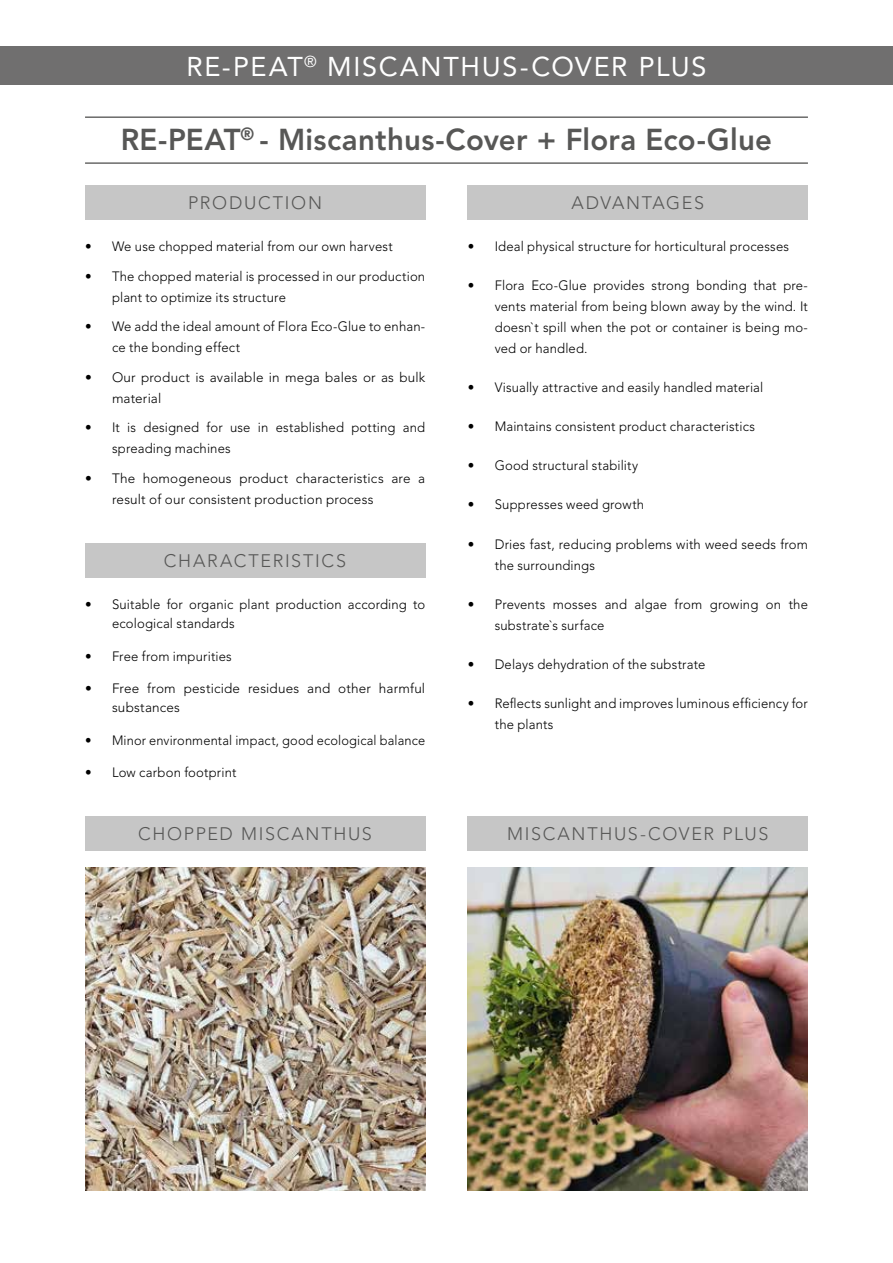
<style>
.page{position:relative;width:893px;height:1263px;background:#fff}
.page>*{position:absolute;margin:0;border:0;box-sizing:border-box;transform-origin:0 0}
.t1{font:800 30px "Avenir LT Std";letter-spacing:.01em;color:#575756}
.t2{font:27px "Avenir LT Std";letter-spacing:.06em;color:#fff}
.t3{font:300 18px "Avenir LT Std";letter-spacing:.095em;color:#575756}
.t4{font:300 13.5px/21px "Avenir LT Std";letter-spacing:.01em;color:#000}
.t5{font:300 13.5px "Avenir LT Std";letter-spacing:.01em;color:#000;scale:.95 1}
</style>
<div class="page">
<div style="left:85px;top:816px;width:340px;height:34px;background:#c6c6c6"></div>
<div style="left:468px;top:816px;width:340px;height:34px;background:#c6c6c6"></div>
<div style="left:0;top:47px;width:893px;height:38px;background:#706f6f"></div>
<hr style="left:85px;top:117px;width:723px;height:1px;background:#575756">
<hr style="left:85px;top:162px;width:723px;height:2px;background:#575756">
<div style="left:85px;top:186px;width:340px;height:34px;background:#c6c6c6"></div>
<div style="left:468px;top:186px;width:340px;height:34px;background:#c6c6c6"></div>
<div style="left:85px;top:543px;width:340px;height:34px;background:#c6c6c6"></div>
<img style="left:85px;top:867px;width:340px;height:324px">
<img style="left:468px;top:867px;width:340px;height:324px">
<h2 class="t2" style="left:186px;top:51px;width:522px">RE-PEAT<sup>®</sup> MISCANTHUS-COVER PLUS</h2>
<h1 class="t1" style="left:121px;top:122px;width:653px">RE-PEAT<sup>®</sup> - Miscanthus-Cover + Flora Eco-Glue</h1>
<h3 class="t3" style="left:188px;top:193px;width:135px">PRODUCTION</h3>
<p class="t4" style="left:85px;top:236px;width:309px">• We use chopped material from our own harvest</p>
<p class="t4" style="left:112px;top:265px;width:315px;text-indent:-27px">• The chopped material is processed in our production plant to optimize its structure</p>
<p class="t4" style="left:112px;top:316px;width:315px;text-indent:-27px">• We add the ideal amount of Flora Eco-Glue to enhan&shy;ce the bonding effect</p>
<p class="t4" style="left:112px;top:366px;width:315px;text-indent:-27px">• Our product is available in mega bales or as bulk material</p>
<p class="t4" style="left:112px;top:417px;width:315px;text-indent:-27px">• It is designed for use in established potting and spreading machines</p>
<p class="t4" style="left:112px;top:467px;width:315px;text-indent:-27px">• The homogeneous product characteristics are a result of our consistent production process</p>
<h3 class="t3" style="left:164px;top:550px;width:184px">CHARACTERISTICS</h3>
<p class="t4" style="left:112px;top:595px;width:315px;line-height:19.5px;text-indent:-27px">• Suitable for organic plant production according to ecological standards</p>
<p class="t4" style="left:85px;top:646px;width:148px">• Free from impurities</p>
<p class="t4" style="left:112px;top:679px;width:315px;line-height:19.5px;text-indent:-27px">• Free from pesticide residues and other harmful substances</p>
<p class="t5" style="left:85px;top:732px;width:360px">• Minor environmental impact, good ecological balance</p>
<p class="t4" style="left:85px;top:762px;width:153px">• Low carbon footprint</p>
<h3 class="t3" style="left:138px;top:823px;width:235px">CHOPPED MISCANTHUS</h3>
<h3 class="t3" style="left:572px;top:193px;width:134px">ADVANTAGES</h3>
<p class="t4" style="left:468px;top:236px;width:323px">• Ideal physical structure for horticultural processes</p>
<p class="t4" style="left:495px;top:275px;width:315px;text-align:justify;text-indent:-27px">• Flora Eco-Glue provides strong bonding that pre&shy;vents material from being blown away by the wind. It doesn`t spill when the pot or container is being mo&shy;ved or handled.</p>
<p class="t4" style="left:468px;top:377px;width:297px">• Visually attractive and easily handled material</p>
<p class="t4" style="left:468px;top:416px;width:289px">• Maintains consistent product characteristics</p>
<p class="t4" style="left:468px;top:455px;width:172px">• Good structural stability</p>
<p class="t4" style="left:468px;top:494px;width:178px">• Suppresses weed growth</p>
<p class="t4" style="left:495px;top:533px;width:315px;text-indent:-27px">• Dries fast, reducing problems with weed seeds from the surroundings</p>
<p class="t4" style="left:495px;top:593px;width:315px;text-indent:-27px">• Prevents mosses and algae from growing on the substrate`s surface</p>
<p class="t4" style="left:468px;top:654px;width:239px">• Delays dehydration of the substrate</p>
<p class="t4" style="left:495px;top:693px;width:315px;text-indent:-27px">• Reflects sunlight and improves luminous efficiency for the plants</p>
<h3 class="t3" style="left:507px;top:823px;width:263px">MISCANTHUS-COVER PLUS</h3>
</div>
